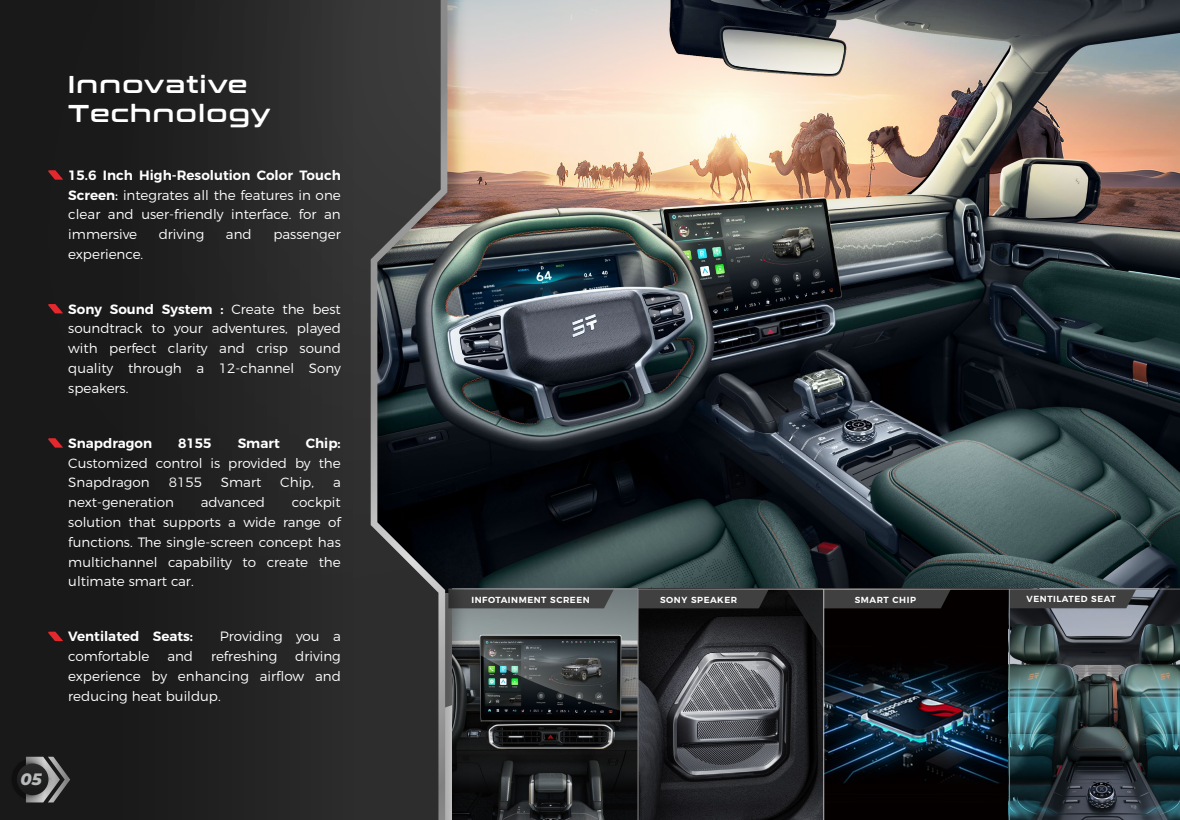
<style>
.page{position:relative;width:1180px;height:820px;background:#fff}
.page>*{position:absolute;margin:0;border:0;box-sizing:border-box;transform-origin:0 0}
.t1{font:24.3px/29.1px "Conthrax Sb";letter-spacing:.06em;color:#fff}
.t2{font:italic 800 16.55px "Montserrat";color:#b8babc}
.t3{font:300 13.5px/19.8px "Montserrat";color:#fff;text-align:justify}
.t4{font:600 13.5px "Montserrat";color:#fff}
.t5{font:600 8.85px "Montserrat";letter-spacing:.06em;color:#fff}
.s1{font-weight:600}
.s2{font-weight:400}
</style>
<div class="page">
<svg style="left:475px;top:761px;width:705px;height:59px;background:#1b1e22"></svg>
<svg style="left:0;top:761px;width:371px;height:59px;background:#202020"></svg>
<svg style="left:371px;top:761px;width:76px;height:59px;background:#373737"></svg>
<img style="left:0;top:0;width:1180px;height:761px">
<svg style="left:48px;top:170px;width:15px;height:10px"></svg>
<svg style="left:48px;top:304px;width:15px;height:9px"></svg>
<svg style="left:48px;top:438px;width:15px;height:10px"></svg>
<svg style="left:48px;top:632px;width:15px;height:9px"></svg>
<svg style="left:10px;top:757px;width:60px;height:45px;background:#525252"></svg>
<div style="left:17px;top:764px;width:31px;height:31px;background:#212121;border-radius:16px"></div>
<h1 class="t1" style="left:68px;top:68px;width:204px">Innovative<br>Technology</h1>
<p class="t3" style="left:68px;top:164px;width:274px"><span class="s1">15.6 Inch High-Resolution Color Touch Screen</span><span class="s2">:</span> integrates all the features in one clear and user-friendly interface. for an immersive</p>
<p class="t3" style="left:159px;top:223px;width:47px">driving</p>
<p class="t3" style="left:226px;top:223px;width:27px">and</p>
<p class="t3" style="left:273px;top:223px;width:69px">passenger</p>
<p class="t3" style="left:68px;top:243px;width:77px">experience.</p>
<p class="t3" style="left:68px;top:298px;width:274px"><span class="s1">Sony Sound System :</span> Create the best soundtrack to your adventures, played with perfect clarity and crisp sound quality through a 12-channel Sony speakers.</p>
<p class="t4" style="left:68px;top:432px;width:85px">Snapdragon</p>
<p class="t4" style="left:178px;top:432px;width:35px">8155</p>
<p class="t4" style="left:238px;top:432px;width:44px">Smart</p>
<p class="t4" style="left:306px;top:432px;width:36px">Chip:</p>
<p class="t3" style="left:68px;top:452px;width:274px">Customized control is provided by the<br>Snapdragon</p>
<p class="t3" style="left:169px;top:472px;width:35px">8155</p>
<p class="t3" style="left:221px;top:472px;width:42px">Smart</p>
<p class="t3" style="left:280px;top:472px;width:35px">Chip,</p>
<p class="t3" style="left:333px;top:472px;width:9px">a</p>
<p class="t3" style="left:68px;top:491px;width:107px">next-generation</p>
<p class="t3" style="left:201px;top:491px;width:66px">advanced</p>
<p class="t3" style="left:68px;top:491px;width:274px;text-indent:224px">cockpit solution that supports a wide range of functions. The single-screen concept has multichannel capability to create the ultimate smart car.</p>
<p class="t4" style="left:68px;top:625px;width:126px">Ventilated Seats:</p>
<p class="t3" style="left:220px;top:625px;width:122px">Providing you a</p>
<p class="t3" style="left:68px;top:645px;width:83px">comfortable</p>
<p class="t3" style="left:167px;top:645px;width:27px">and</p>
<p class="t3" style="left:211px;top:645px;width:68px">refreshing</p>
<p class="t3" style="left:68px;top:645px;width:274px;text-indent:227px">driving experience by enhancing airflow and reducing heat buildup.</p>
<p class="t2" style="left:21px;top:767px;width:23px">05</p>
<p class="t5" style="left:472px;top:592px;width:120px">INFOTAINMENT SCREEN</p>
<p class="t5" style="left:660px;top:592px;width:79px">SONY SPEAKER</p>
<p class="t5" style="left:855px;top:592px;width:63px">SMART CHIP</p>
<p class="t5" style="left:1027px;top:592px;width:91px">VENTILATED SEAT</p>
</div>
